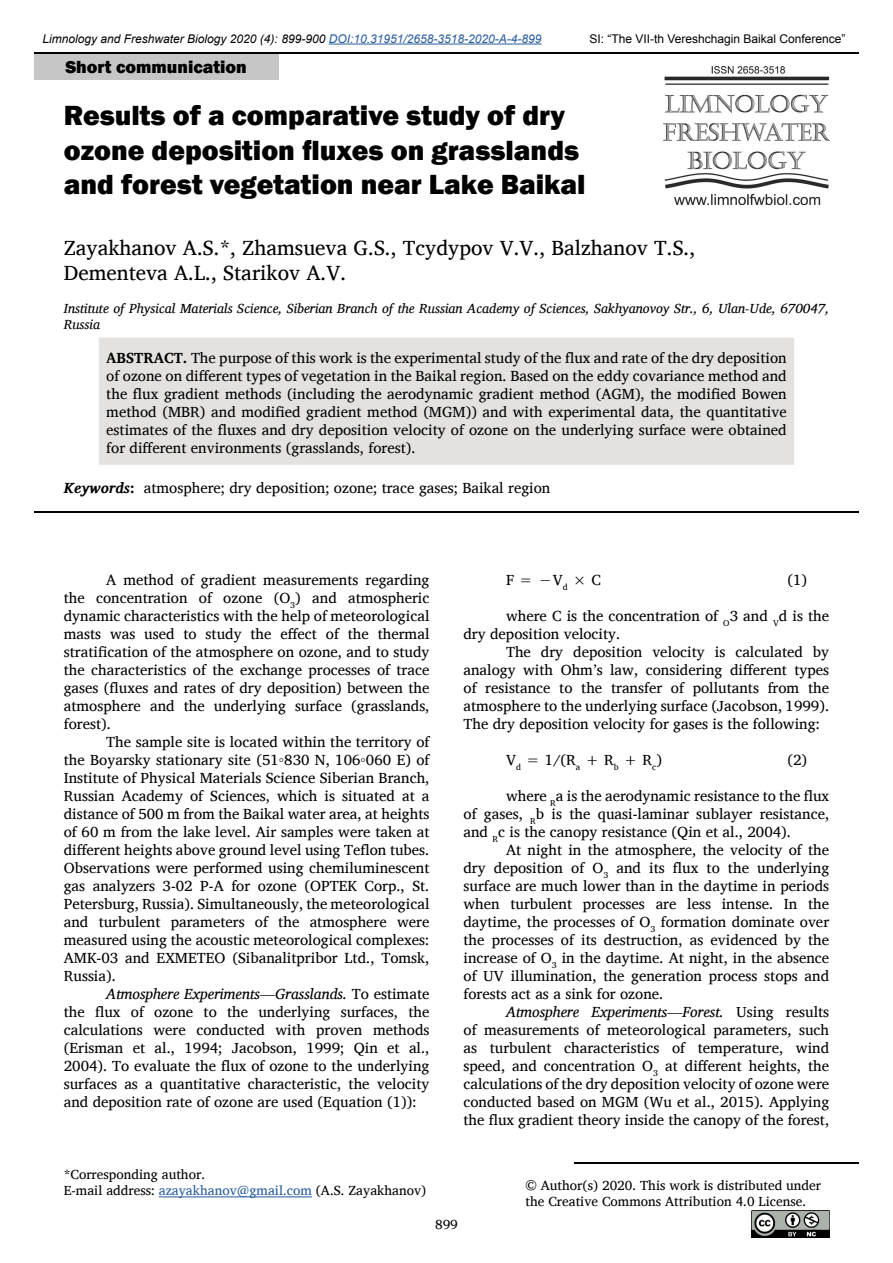
<style>
.page{position:relative;width:893px;height:1263px;background:#fff}
.page>*{position:absolute;margin:0;border:0;box-sizing:border-box;transform-origin:0 0}
.header_article{font:800 28.5px/34.2px "Franklin Gothic";color:#000}
.Autors{font:21px "Charis SIL";color:#000}
.t1{font:800 18px "Franklin Gothic";color:#000}
.body_regular{font:15px/18px "Charis SIL";color:#000;text-align:justify}
.small_regular{font:13.5px "Charis SIL";color:#000}
.Instituts{font:italic 13.5px/16.2px "Charis SIL";color:#000}
.t2{font:italic 12px "Arial";color:#000}
.t3{font:12px "Arial";color:#000}
.s1{color:#275b9b}
.s2{font-weight:700}
.s3{font-weight:700;font-style:italic}
.s4{font-family:"Times New Roman"}
.s5{font-style:italic}
</style>
<div class="page">
<hr style="left:34px;top:52px;width:825px;height:2px;background:#000">
<hr style="left:329px;top:44px;width:213px;height:1px;background:#275b9b">
<img style="left:663px;top:67px;width:166px;height:138px">
<div style="left:34px;top:54px;width:244px;height:26px;background:#c6c6c6"></div>
<img style="left:751px;top:1210px;width:78px;height:27px">
<hr style="left:574px;top:1162px;width:285px;height:1px;background:#000">
<hr style="left:159px;top:1196px;width:153px;height:1px;background:#275b9b">
<div style="left:99px;top:337px;width:695px;height:128px;background:#e3e2e1"></div>
<hr style="left:34px;top:511px;width:825px;height:2px;background:#000">
<p class="t2" style="left:43px;top:31px;width:500px">Limnology and Freshwater Biology 2020 (4): 899-900 <span class="s1">DOI:10.31951/2658-3518-2020-A-4-899</span></p>
<p class="t3" style="left:589px;top:31px;width:258px">SI: “The VII-th Vereshchagin Baikal Conference”</p>
<p class="t1" style="left:65px;top:55px;width:183px">Short communication</p>
<p class="header_article" style="left:64px;top:99px;width:523px">Results of a comparative study of dry ozone deposition fluxes on grasslands and forest vegetation near Lake Baikal</p>
<p class="Autors" style="left:64px;top:236px;width:633px">Zayakhanov A.S.*, Zhamsueva G.S., Tcydypov V.V., Balzhanov T.S.,</p>
<p class="Autors" style="left:64px;top:261px;width:284px">Dementeva A.L., Starikov A.V.</p>
<p class="Instituts" style="left:64px;top:300px;width:767px">Institute of Physical Materials Science, Siberian Branch of the Russian Academy of Sciences, Sakhyanovoy Str., 6, Ulan-Ude, 670047,<br>Russia</p>
<p class="body_regular" style="left:106px;top:349px;width:682px"><span class="s2">ABSTRACT.</span> The purpose of this work is the experimental study of the flux and rate of the dry deposition of ozone on different types of vegetation in the Baikal region. Based on the eddy covariance method and the flux gradient methods (including the aerodynamic gradient method (AGM), the modified Bowen method (MBR) and modified gradient method (MGM)) and with experimental data, the quantitative estimates of the fluxes and dry deposition velocity of ozone on the underlying surface were obtained for different environments (grasslands, forest).</p>
<p class="body_regular" style="left:64px;top:479px;width:488px"><span class="s3">Keywords</span><span class="s2">:</span> atmosphere; dry deposition; ozone; trace gases; Baikal region</p>
<p class="body_regular" style="left:64px;top:570px;width:367px;text-indent:43px">A method of gradient measurements regarding the concentration of ozone (O<sub>3</sub>) and atmospheric dynamic characteristics with the help of meteorological masts was used to study the effect of the thermal stratification of the atmosphere on ozone, and to study the characteristics of the exchange processes of trace gases (fluxes and rates of dry deposition) between the atmosphere and the underlying surface (grasslands, forest).</p>
<p class="body_regular" style="left:64px;top:732px;width:367px;text-indent:43px">The sample site is located within the territory of the Boyarsky stationary site (51<span class="s4">◦</span>830 N, 106<span class="s4">◦</span>060 E) of Institute of Physical Materials Science Siberian Branch, Russian Academy of Sciences, which is situated at a distance of 500 m from the Baikal water area, at heights of 60 m from the lake level. Air samples were taken at different heights above ground level using Teflon tubes.<br>Observations were performed using chemiluminescent gas analyzers 3-02 P-A for ozone (OPTEK Corp., St.<br>Petersburg, Russia). Simultaneously, the meteorological and turbulent parameters of the atmosphere were measured using the acoustic meteorological complexes:<br>AMK-03 and EXMETEO (Sibanalitpribor Ltd., Tomsk, Russia).</p>
<p class="body_regular" style="left:64px;top:984px;width:367px;text-indent:43px"><span class="s5">Atmosphere Experiments—Grasslands.</span> To estimate the flux of ozone to the underlying surfaces, the calculations were conducted with proven methods (Erisman et al., 1994; Jacobson, 1999; Qin et al., 2004). To evaluate the flux of ozone to the underlying surfaces as a quantitative characteristic, the velocity and deposition rate of ozone are used (Equation (1)):</p>
<p class="small_regular" style="left:64px;top:1166px;width:143px">*Corresponding author.</p>
<p class="small_regular" style="left:64px;top:1182px;width:364px">E-mail address: <span class="s1">azayakhanov@gmail.com</span> (A.S. Zayakhanov)</p>
<p class="body_regular" style="left:506px;top:570px;width:97px">F = −V<sub>d</sub> × C</p>
<p class="body_regular" style="left:787px;top:570px;width:21px">(1)</p>
<p class="body_regular" style="left:463px;top:606px;width:367px;text-indent:43px">where C is the concentration of <sub>O</sub>3 and <sub>V</sub>d is the dry deposition velocity.</p>
<p class="body_regular" style="left:463px;top:642px;width:367px;text-indent:43px">The dry deposition velocity is calculated by analogy with Ohm’s law, considering different types of resistance to the transfer of pollutants from the atmosphere to the underlying surface (Jacobson, 1999).<br>The dry deposition velocity for gases is the following:</p>
<p class="body_regular" style="left:506px;top:750px;width:157px">V<sub>d</sub> = 1/(R<sub>a</sub> + R<sub>b</sub> + R<sub>c</sub>)</p>
<p class="body_regular" style="left:787px;top:750px;width:21px">(2)</p>
<p class="body_regular" style="left:463px;top:786px;width:367px;text-indent:43px">where <sub>R</sub>a is the aerodynamic resistance to the flux of gases, <sub>R</sub>b is the quasi-laminar sublayer resistance, and <sub>R</sub>c is the canopy resistance (Qin et al., 2004).</p>
<p class="body_regular" style="left:463px;top:840px;width:367px;text-indent:43px">At night in the atmosphere, the velocity of the dry deposition of O<sub>3</sub> and its flux to the underlying surface are much lower than in the daytime in periods when turbulent processes are less intense. In the daytime, the processes of O<sub>3</sub> formation dominate over the processes of its destruction, as evidenced by the increase of O<sub>3</sub> in the daytime. At night, in the absence of UV illumination, the generation process stops and forests act as a sink for ozone.</p>
<p class="body_regular" style="left:463px;top:1002px;width:367px;text-indent:43px"><span class="s5">Atmosphere Experiments—Forest.</span> Using results of measurements of meteorological parameters, such as turbulent characteristics of temperature, wind speed, and concentration O<sub>3</sub> at different heights, the calculations of the dry deposition velocity of ozone were conducted based on MGM (Wu et al., 2015). Applying the flux gradient theory inside the canopy of the forest,</p>
<p class="small_regular" style="left:526px;top:1177px;width:297px">© Author(s) 2020. This work is distributed under</p>
<p class="small_regular" style="left:526px;top:1193px;width:282px">the Creative Commons Attribution 4.0 License.</p>
<p class="small_regular" style="left:435px;top:1216px;width:24px">899</p>
</div>
